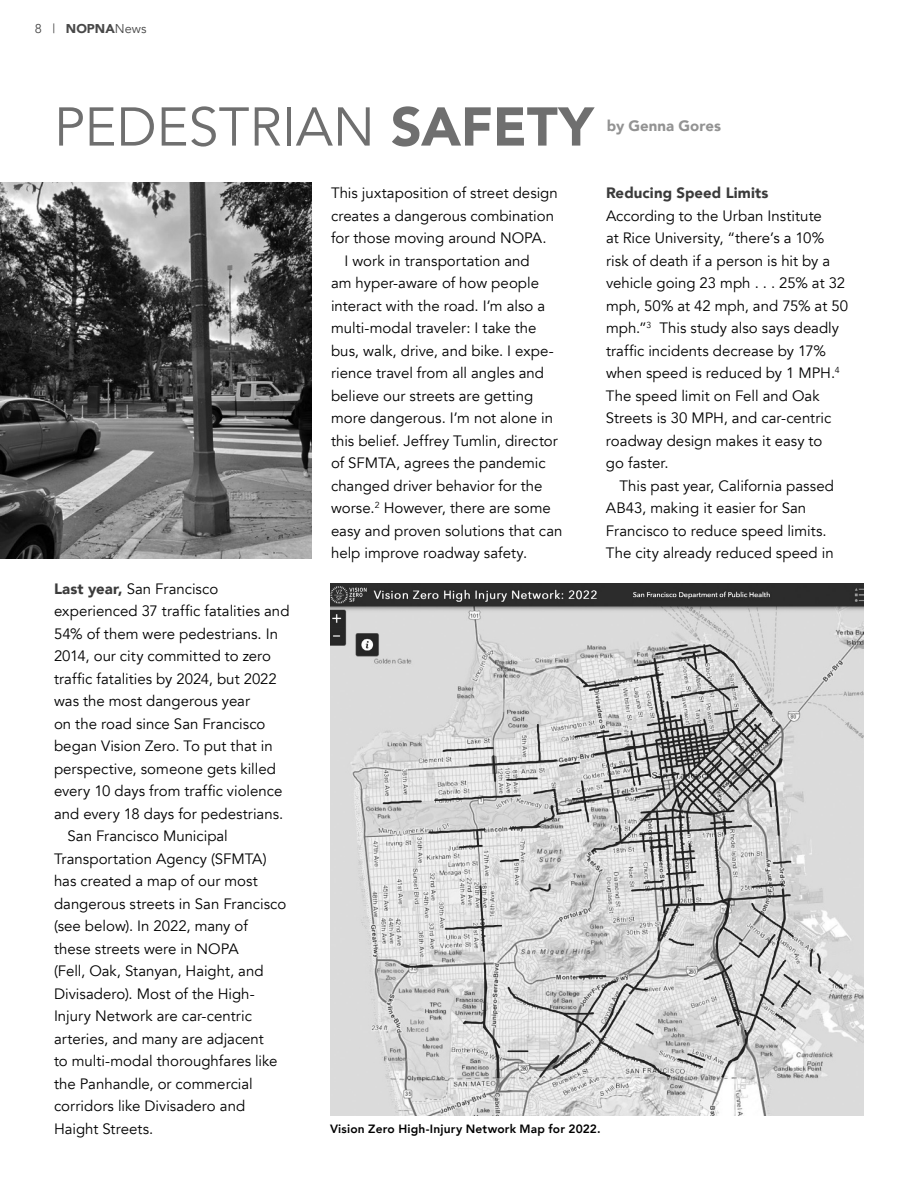
<style>
.page{position:relative;width:918px;height:1188px;background:#fff}
.page>*{position:absolute;margin:0;border:0;box-sizing:border-box;transform-origin:0 0}
.t1{font:54px "Avenir";color:#6f6f6f}
.t2{font:15px/22.5px "Avenir";color:#000}
.t3{font:900 15px "Avenir";letter-spacing:.005em;color:#3b3b3b}
.t4{font:900 15px "Avenir";color:#939393}
.t5{font:12.75px "Avenir";color:#484848}
.t6{font:800 12px "Avenir";letter-spacing:.015em;color:#000}
.s1{font-weight:900}
.s2{font-weight:900;color:#3b3b3b}
</style>
<div class="page">
<img style="left:330px;top:584px;width:534px;height:532px">
<img style="left:0;top:183px;width:312px;height:375px">
<p class="t5" style="left:35px;top:21px;width:113px">8 | <span class="s1">NOPNA</span>News</p>
<h1 class="t1" style="left:54px;top:95px;width:541px">PEDESTRIAN <span class="s1">SAFETY</span></h1>
<p class="t4" style="left:607px;top:113px;width:116px">by Genna Gores</p>
<p class="t2" style="left:331px;top:182px;width:228px">This juxtaposition of street design</p>
<p class="t2" style="left:331px;top:205px;width:225px">creates a dangerous combination</p>
<p class="t2" style="left:331px;top:227px;width:217px">for those moving around NOPA.</p>
<p class="t2" style="left:345px;top:250px;width:187px">I work in transportation and</p>
<p class="t2" style="left:331px;top:272px;width:210px">am hyper-aware of how people</p>
<p class="t2" style="left:331px;top:295px;width:216px">interact with the road. I’m also a</p>
<p class="t2" style="left:331px;top:317px;width:207px">multi-modal traveler: I take the</p>
<p class="t2" style="left:331px;top:340px;width:224px">bus, walk, drive, and bike. I expe-</p>
<p class="t2" style="left:331px;top:362px;width:215px">rience travel from all angles and</p>
<p class="t2" style="left:331px;top:385px;width:204px">believe our streets are getting</p>
<p class="t2" style="left:331px;top:407px;width:224px">more dangerous. I’m not alone in</p>
<p class="t2" style="left:331px;top:430px;width:228px">this belief. Jeffrey Tumlin, director</p>
<p class="t2" style="left:331px;top:452px;width:216px">of SFMTA, agrees the pandemic</p>
<p class="t2" style="left:331px;top:475px;width:213px">changed driver behavior for the</p>
<p class="t2" style="left:331px;top:497px;width:221px">worse.<sup>2</sup> However, there are some</p>
<p class="t2" style="left:331px;top:520px;width:233px">easy and proven solutions that can</p>
<p class="t2" style="left:331px;top:542px;width:198px">help improve roadway safety.</p>
<p class="t3" style="left:606px;top:180px;width:164px">Reducing Speed Limits</p>
<p class="t2" style="left:606px;top:205px;width:244px">According to the Urban Institute<br>at Rice University, “there’s a 10% risk of death if a person is hit by a vehicle going 23 mph . . . 25% at 32 mph, 50% at 42 mph, and 75% at 50 mph.”<sup>3</sup> This study also says deadly traffic incidents decrease by 17% when speed is reduced by 1 MPH.<sup>4<br></sup>The speed limit on Fell and Oak<br>Streets is 30 MPH, and car-centric roadway design makes it easy to<br>go faster.</p>
<p class="t2" style="left:606px;top:475px;width:229px;text-indent:14px">This past year, California passed<br>AB43, making it easier for San<br>Francisco to reduce speed limits.<br>The city already reduced speed in</p>
<p class="t2" style="left:54px;top:577px;width:166px"><span class="s2">Last year,</span> San Francisco</p>
<p class="t2" style="left:54px;top:600px;width:237px">experienced 37 traffic fatalities and</p>
<p class="t2" style="left:54px;top:622px;width:226px">54% of them were pedestrians. In</p>
<p class="t2" style="left:54px;top:645px;width:219px">2014, our city committed to zero</p>
<p class="t2" style="left:54px;top:667px;width:224px">traffic fatalities by 2024, but 2022</p>
<p class="t2" style="left:54px;top:690px;width:198px">was the most dangerous year</p>
<p class="t2" style="left:54px;top:712px;width:213px">on the road since San Francisco</p>
<p class="t2" style="left:54px;top:735px;width:220px">began Vision Zero. To put that in</p>
<p class="t2" style="left:54px;top:757px;width:223px">perspective, someone gets killed</p>
<p class="t2" style="left:54px;top:780px;width:230px">every 10 days from traffic violence</p>
<p class="t2" style="left:54px;top:802px;width:231px">and every 18 days for pedestrians.</p>
<p class="t2" style="left:68px;top:825px;width:162px">San Francisco Municipal</p>
<p class="t2" style="left:54px;top:847px;width:214px">Transportation Agency (SFMTA)</p>
<p class="t2" style="left:54px;top:870px;width:205px">has created a map of our most</p>
<p class="t2" style="left:54px;top:892px;width:234px">dangerous streets in San Francisco</p>
<p class="t2" style="left:54px;top:915px;width:195px">(see below). In 2022, many of</p>
<p class="t2" style="left:54px;top:937px;width:186px">these streets were in NOPA</p>
<p class="t2" style="left:54px;top:960px;width:211px">(Fell, Oak, Stanyan, Haight, and</p>
<p class="t2" style="left:54px;top:982px;width:202px">Divisadero). Most of the High-</p>
<p class="t2" style="left:54px;top:1005px;width:199px">Injury Network are car-centric</p>
<p class="t2" style="left:54px;top:1027px;width:211px">arteries, and many are adjacent</p>
<p class="t2" style="left:54px;top:1050px;width:225px">to multi-modal thoroughfares like</p>
<p class="t2" style="left:54px;top:1072px;width:200px">the Panhandle, or commercial</p>
<p class="t2" style="left:54px;top:1095px;width:193px">corridors like Divisadero and</p>
<p class="t2" style="left:54px;top:1117px;width:101px">Haight Streets.</p>
<p class="t6" style="left:330px;top:1119px;width:272px">Vision Zero High-Injury Network Map for 2022.</p>
</div>
